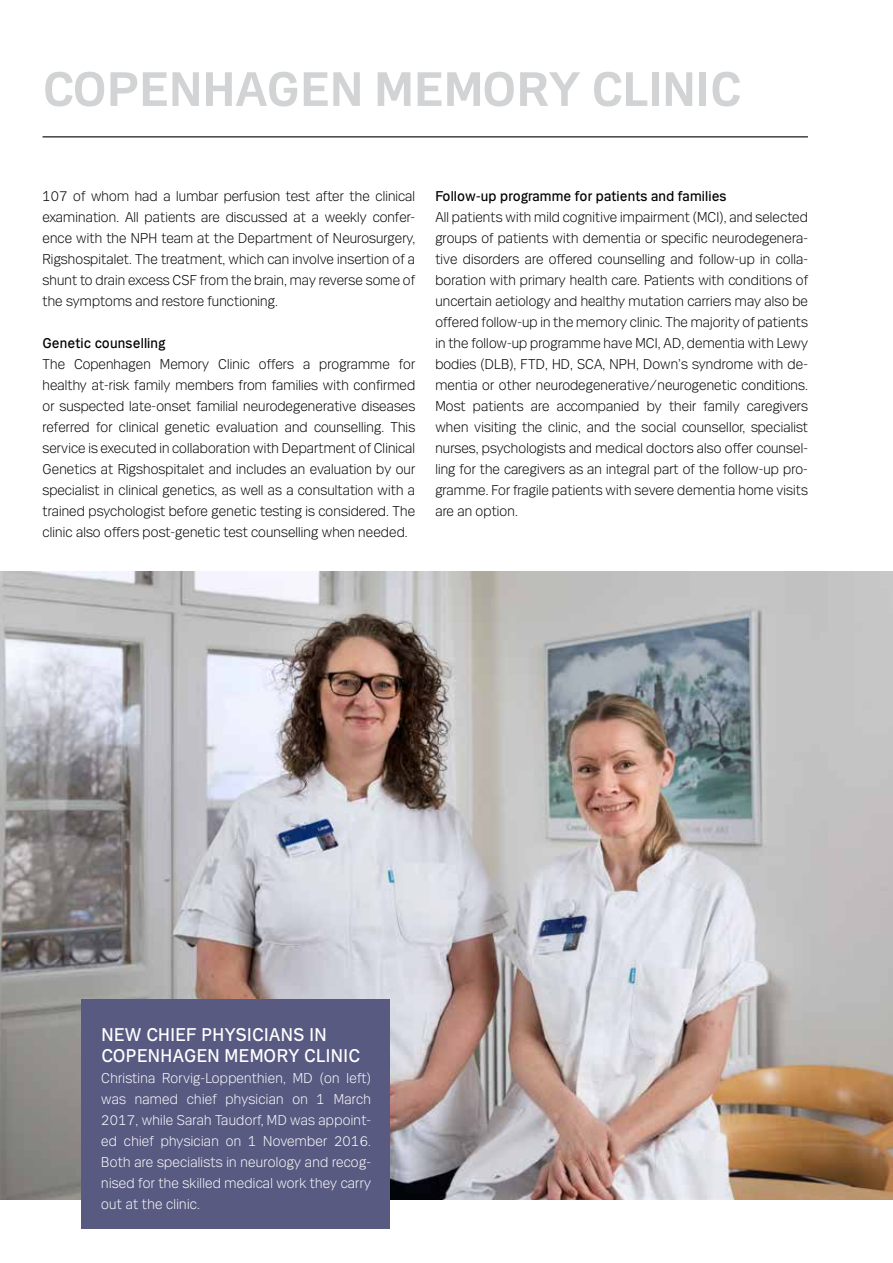
<style>
.page{position:relative;width:893px;height:1263px;background:#fff}
.page>*{position:absolute;margin:0;border:0;box-sizing:border-box;transform-origin:0 0}
.t1{font:700 51px "Mari";color:#d1d3d4}
.t2{font:19.5px/21px "Mari";letter-spacing:.025em;color:#fff}
.t3{font:300 15px/21px "Mari";letter-spacing:.01em;color:#000;text-align:justify}
.t4{font:300 15px/21px "Mari";letter-spacing:.02em;color:#fff;text-align:justify}
.t5{font:15px "Mari";letter-spacing:.01em;color:#000}
</style>
<div class="page">
<img style="left:0;top:572px;width:893px;height:627px">
<div style="left:81px;top:999px;width:308px;height:230px;background:#595a82"></div>
<hr style="left:43px;top:136px;width:765px;height:2px;background:#414042">
<h1 class="t1" style="left:43px;top:59px;width:700px">COPENHAGEN MEMORY CLINIC</h1>
<p class="t3" style="left:43px;top:185px;width:374px">107 of whom had a lumbar perfusion test after the clinical examination. All patients are discussed at a weekly confer&shy;ence with the NPH team at the Department of Neurosurgery, Rigshospitalet. The treatment, which can involve insertion of a shunt to drain excess CSF from the brain, may reverse some of the symptoms and restore functioning.</p>
<p class="t5" style="left:43px;top:334px;width:124px">Genetic counselling</p>
<p class="t3" style="left:43px;top:353px;width:374px">The Copenhagen Memory Clinic offers a programme for healthy at-risk family members from families with confirmed or suspected late-onset familial neurodegenerative diseases referred for clinical genetic evaluation and counselling. This service is executed in collaboration with Department of Clinical Genetics at Rigshospitalet and includes an evaluation by our specialist in clinical genetics, as well as a consultation with a trained psychologist before genetic testing is considered. The clinic also offers post-genetic test counselling when needed.</p>
<p class="t5" style="left:435px;top:187px;width:293px">Follow-up programme for patients and families</p>
<p class="t3" style="left:435px;top:206px;width:374px">All patients with mild cognitive impairment (MCI), and selected groups of patients with dementia or specific neurodegenera&shy;tive disorders are offered counselling and follow-up in colla&shy;boration with primary health care. Patients with conditions of uncertain aetiology and healthy mutation carriers may also be offered follow-up in the memory clinic. The majority of patients in the follow-up programme have MCI, AD, dementia with Lewy bodies (DLB), FTD, HD, SCA, NPH, Down’s syndrome with de&shy;mentia or other neurodegenerative/neurogenetic conditions.<br>Most patients are accompanied by their family caregivers when visiting the clinic, and the social counsellor, specialist nurses, psychologists and medical doctors also offer counsel&shy;ling for the caregivers as an integral part of the follow-up pro&shy;gramme. For fragile patients with severe dementia home visits are an option.</p>
<h2 class="t2" style="left:101px;top:1024px;width:260px">NEW CHIEF PHYSICIANS IN<br>COPENHAGEN MEMORY CLINIC</h2>
<p class="t4" style="left:101px;top:1067px;width:271px">Christina Rorvig-Loppenthien, MD (on left) was named chief physician on 1 March 2017, while Sarah Taudorf, MD was appoint&shy;ed chief physician on 1 November 2016.<br>Both are specialists in neurology and recog&shy;nised for the skilled medical work they carry out at the clinic.</p>
</div>
